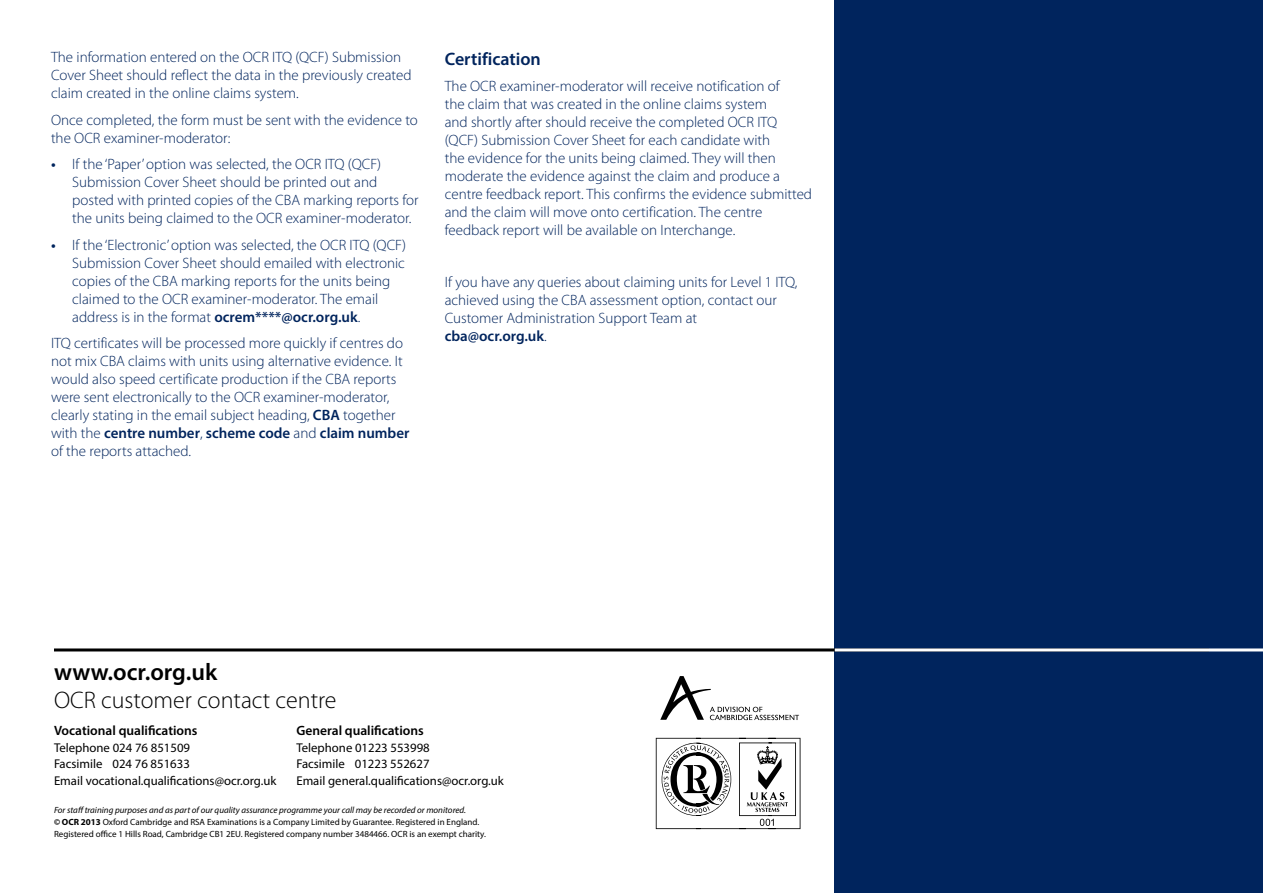
<style>
.page{position:relative;width:1263px;height:893px;background:#fff}
.page>*{position:absolute;margin:0;border:0;box-sizing:border-box;transform-origin:0 0}
.t1{font:300 24px "Myriad Pro";color:#000}
.t2{font:600 24px "Myriad Pro";color:#000}
.t3{font:600 18px "Myriad Pro";color:#00245d}
.t4{font:300 15px/18px "Myriad Pro";color:#00245d}
.t5{font:600 13.5px "Myriad Pro";color:#000}
.t6{font:12.75px "Myriad Pro";color:#000}
.t7{font:9px "Myriad Pro";color:#000}
.t8{font:italic 9px "Myriad Pro";color:#000}
.s1{font-weight:600}
.s2{font-weight:700}
</style>
<div class="page">
<div style="left:835px;top:0;width:428px;height:893px;background:#00245d"></div>
<hr style="left:54px;top:648px;width:1155px;height:3px;background:#000">
<svg style="left:656px;top:738px;width:144px;height:91px"></svg>
<svg style="left:660px;top:676px;width:139px;height:44px"></svg>
<hr style="left:835px;top:648px;width:428px;height:3px;background:#fff">
<p class="t4" style="left:51px;top:49px;width:362px">The information entered on the OCR ITQ (QCF) Submission<br>Cover Sheet should reflect the data in the previously created claim created in the online claims system.</p>
<p class="t4" style="left:51px;top:111px;width:368px">Once completed, the form must be sent with the evidence to the OCR examiner-moderator:</p>
<p class="t4" style="left:72px;top:156px;width:348px;text-indent:-21px"><span class="s1">•</span> If the ‘Paper’ option was selected, the OCR ITQ (QCF)<br>Submission Cover Sheet should be printed out and posted with printed copies of the CBA marking reports for the units being claimed to the OCR examiner-moderator.</p>
<p class="t4" style="left:72px;top:236px;width:335px;text-indent:-21px"><span class="s1">•</span> If the ‘Electronic’ option was selected, the OCR ITQ (QCF)<br>Submission Cover Sheet should emailed with electronic copies of the CBA marking reports for the units being claimed to the OCR examiner-moderator. The email address is in the format <span class="s1">ocrem****@ocr.org.uk</span>.</p>
<p class="t4" style="left:51px;top:335px;width:360px">ITQ certificates will be processed more quickly if centres do not mix CBA claims with units using alternative evidence. It would also speed certificate production if the CBA reports were sent electronically to the OCR examiner-moderator, clearly stating in the email subject heading, <span class="s1">CBA</span> together with the <span class="s1">centre number</span>, <span class="s1">scheme code</span> and <span class="s1">claim number </span>of the reports attached.</p>
<p class="t3" style="left:445px;top:47px;width:98px">Certification</p>
<p class="t4" style="left:445px;top:77px;width:369px">The OCR examiner-moderator will receive notification of<br>the claim that was created in the online claims system<br>and shortly after should receive the completed OCR ITQ (QCF) Submission Cover Sheet for each candidate with<br>the evidence for the units being claimed. They will then moderate the evidence against the claim and produce a centre feedback report. This confirms the evidence submitted and the claim will move onto certification. The centre feedback report will be available on Interchange.</p>
<p class="t4" style="left:445px;top:273px;width:354px">If you have any queries about claiming units for Level 1 ITQ, achieved using the CBA assessment option, contact our Customer Administration Support Team at <span class="s1">cba@ocr.org.uk</span>.</p>
<p class="t2" style="left:54px;top:656px;width:165px">www.ocr.org.uk</p>
<p class="t1" style="left:54px;top:687px;width:284px">OCR customer contact centre</p>
<p class="t5" style="left:54px;top:722px;width:145px">Vocational qualifications</p>
<p class="t6" style="left:54px;top:740px;width:138px">Telephone 024 76 851509</p>
<p class="t6" style="left:54px;top:756px;width:137px">Facsimile 024 76 851633</p>
<p class="t6" style="left:54px;top:773px;width:224px">Email vocational.qualifications@ocr.org.uk</p>
<p class="t5" style="left:296px;top:722px;width:129px">General qualifications</p>
<p class="t6" style="left:296px;top:740px;width:135px">Telephone 01223 553998</p>
<p class="t6" style="left:296px;top:756px;width:135px">Facsimile 01223 552627</p>
<p class="t6" style="left:296px;top:773px;width:209px">Email general.qualifications@ocr.org.uk</p>
<p class="t8" style="left:54px;top:804px;width:413px">For staff training purposes and as part of our quality assurance programme your call may be recorded or monitored.</p>
<p class="t7" style="left:54px;top:816px;width:427px"><span class="s2">© OCR 2013</span> Oxford Cambridge and RSA Examinations is a Company Limited by Guarantee. Registered in England.</p>
<p class="t7" style="left:54px;top:828px;width:433px">Registered office 1 Hills Road, Cambridge CB1 2EU. Registered company number 3484466. OCR is an exempt charity.</p>
</div>
